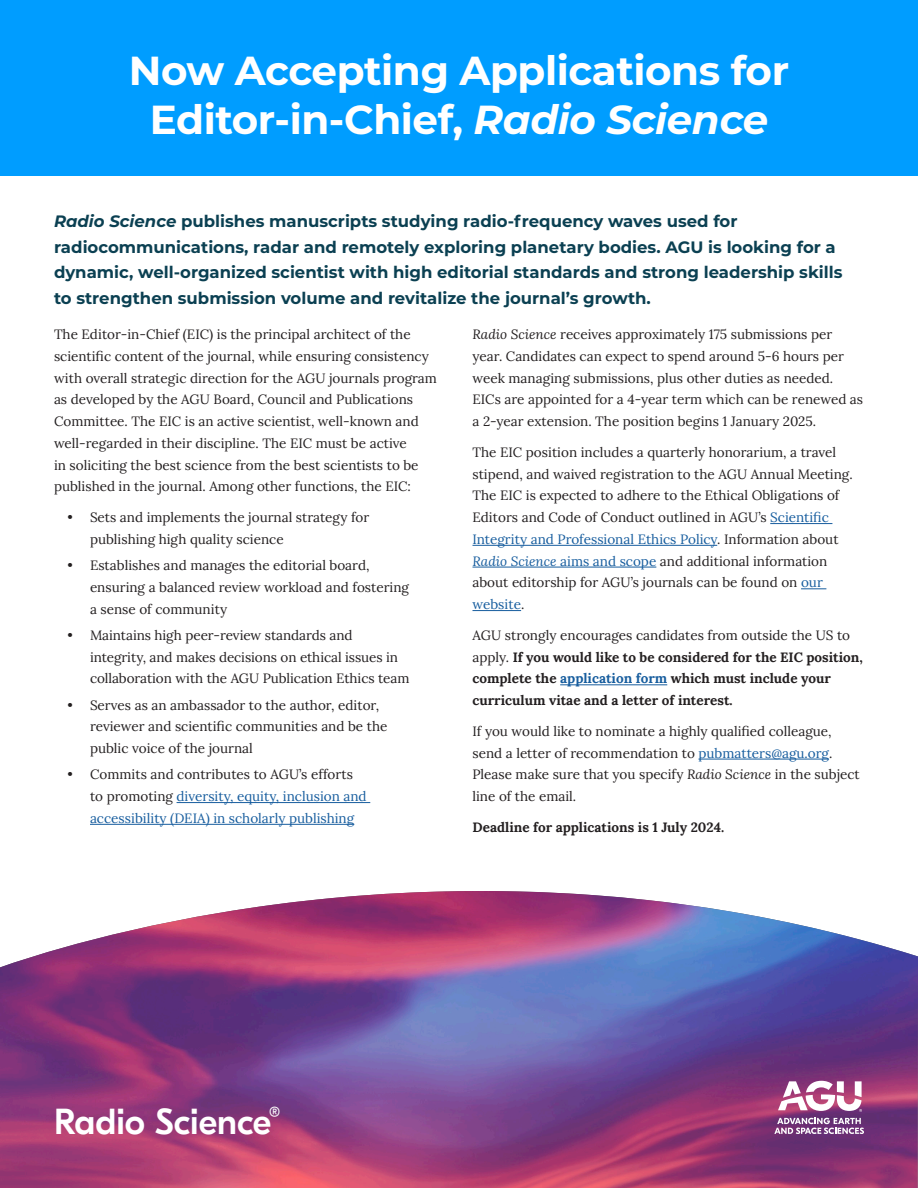
<style>
.page{position:relative;width:918px;height:1188px;background:#fff}
.page>*{position:absolute;margin:0;border:0;box-sizing:border-box;transform-origin:0 0}
.t1{font:700 40.5px/49.5px "Montserrat";letter-spacing:-.01em;color:#fff;text-align:center}
.Journal_Title{font:500 36px "GT Eesti Display";color:#fff}
.Intro_Text{font:700 16.5px/25.5px "Montserrat";color:#0b4052}
.Body_Text{font:13.5px/21.8px "Lora";color:#231f20}
.Body_Text-2{font:700 13.5px/21.8px "Lora";color:#231f20}
.t2{font:13.5px/21.8px "Lora";color:#175d9e}
.s1{font-style:italic}
.s2{color:#231f20}
.s3{color:#175d9e}
.s4{font-style:italic;color:#175d9e}
.s5{font-weight:400}
</style>
<div class="page">
<img style="left:0;top:891px;width:918px;height:297px">
<div style="left:0;top:0;width:918px;height:176px;background:#009dff"></div>
<svg style="left:778px;top:1081px;width:84px;height:31px"></svg>
<svg style="left:774px;top:1118px;width:90px;height:16px"></svg>
<hr style="left:177px;top:802px;width:193px;height:1px;background:#175d9e">
<hr style="left:90px;top:824px;width:264px;height:1px;background:#175d9e">
<hr style="left:770px;top:523px;width:62px;height:1px;background:#175d9e">
<hr style="left:472px;top:545px;width:245px;height:1px;background:#175d9e">
<hr style="left:472px;top:567px;width:184px;height:1px;background:#175d9e">
<svg style="left:801px;top:588px;width:25px;height:1px"></svg>
<hr style="left:472px;top:610px;width:49px;height:1px;background:#175d9e">
<hr style="left:560px;top:684px;width:107px;height:1px;background:#175d9e">
<hr style="left:698px;top:759px;width:131px;height:1px;background:#175d9e">
<p class="t1" style="left:129px;top:44px;width:662px">Now Accepting Applications for<br>Editor-in-Chief, <span class="s1">Radio Science</span></p>
<p class="Intro_Text" style="left:54px;top:208px;width:790px"><span class="s1">Radio Science</span> publishes manuscripts studying radio-frequency waves used for radiocommunications, radar and remotely exploring planetary bodies. AGU is looking for a dynamic, well-organized scientist with high editorial standards and strong leadership skills to strengthen submission volume and revitalize the journal’s growth.</p>
<p class="Body_Text" style="left:54px;top:323px;width:385px">The Editor-in-Chief (EIC) is the principal architect of the scientific content of the journal, while ensuring consistency with overall strategic direction for the AGU journals program as developed by the AGU Board, Council and Publications Committee. The EIC is an active scientist, well-known and well-regarded in their discipline. The EIC must be active<br>in soliciting the best science from the best scientists to be published in the journal. Among other functions, the EIC:</p>
<p class="Body_Text" style="left:90px;top:506px;width:281px;text-indent:-22px">• Sets and implements the journal strategy for publishing high quality science</p>
<p class="Body_Text" style="left:90px;top:554px;width:321px;text-indent:-22px">• Establishes and manages the editorial board, ensuring a balanced review workload and fostering a sense of community</p>
<p class="Body_Text" style="left:90px;top:623px;width:321px;text-indent:-22px">• Maintains high peer-review standards and integrity, and makes decisions on ethical issues in collaboration with the AGU Publication Ethics team</p>
<p class="Body_Text" style="left:90px;top:693px;width:299px;text-indent:-22px">• Serves as an ambassador to the author, editor, reviewer and scientific communities and be the public voice of the journal</p>
<p class="t2" style="left:90px;top:763px;width:278px;text-indent:-22px"><span class="s2">• Commits and contributes to AGU’s efforts to promoting</span> diversity, equity, inclusion and accessibility (DEIA) in scholarly publishing</p>
<p class="Body_Text" style="left:472px;top:323px;width:392px"><span class="s1">Radio Science</span> receives approximately 175 submissions per year. Candidates can expect to spend around 5-6 hours per week managing submissions, plus other duties as needed.<br>EICs are appointed for a 4-year term which can be renewed as a 2-year extension. The position begins 1 January 2025.</p>
<p class="Body_Text" style="left:472px;top:440px;width:382px">The EIC position includes a quarterly honorarium, a travel stipend, and waived registration to the AGU Annual Meeting.<br>The EIC is expected to adhere to the Ethical Obligations of Editors and Code of Conduct outlined in AGU’s <span class="s3">Scientific Integrity and Professional Ethics Policy</span>. Information about <span class="s4">Radio Science</span> <span class="s3">aims and scope</span> and additional information about editorship for AGU’s journals can be found on <span class="s3">our website</span>.</p>
<p class="Body_Text-2" style="left:472px;top:623px;width:392px"><span class="s5">AGU strongly encourages candidates from outside the US to apply.</span> If you would like to be considered for the EIC position, complete the <span class="s3">application form</span> which must include your curriculum vitae and a letter of interest.</p>
<p class="Body_Text" style="left:472px;top:719px;width:389px">If you would like to nominate a highly qualified colleague, send a letter of recommendation to <span class="s3">pubmatters@agu.org</span>.<br>Please make sure that you specify <span class="s1">Radio Science</span> in the subject line of the email.</p>
<p class="Body_Text-2" style="left:472px;top:815px;width:253px">Deadline for applications is 1 July 2024.</p>
<p class="Journal_Title" style="left:54px;top:1102px;width:228px">Radio Science<sup>®</sup></p>
</div>
